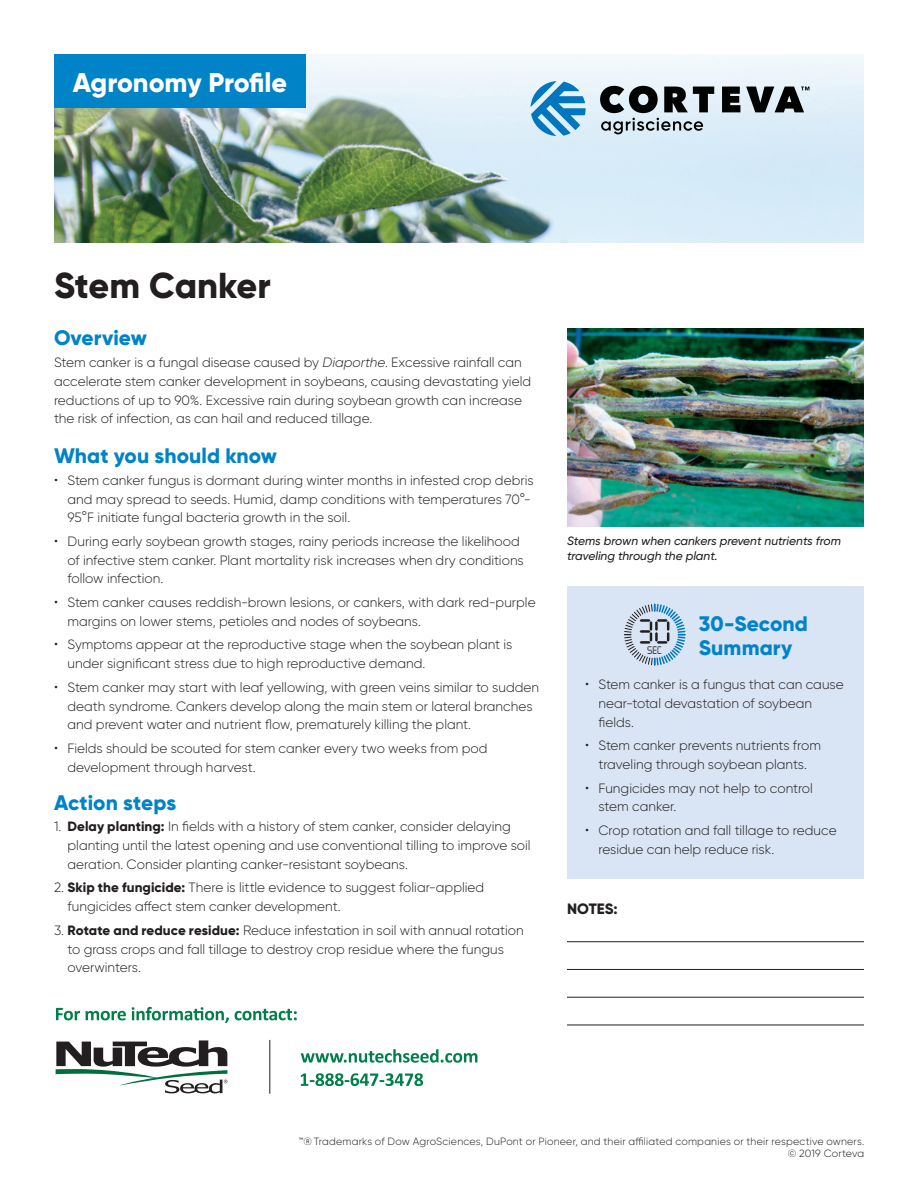
<style>
.page{position:relative;width:918px;height:1188px;background:#fff}
.page>*{position:absolute;margin:0;border:0;box-sizing:border-box;transform-origin:0 0}
.t1{font:800 36px "Gilroy";letter-spacing:-.005em;color:#231f20}
.t2{font:800 27px "Gilroy";letter-spacing:-.01em;color:#fff}
.t3{font:800 21px/24px "Gilroy";letter-spacing:.005em;color:#0183c7}
.t4{font:800 15px "Gilroy";color:#231f20}
.t5{font:300 13.5px/18.8px "Gilroy";color:#231f20}
.t6{font:italic 500 12px/15px "Gilroy";color:#231f20}
.t7{font:300 10.5px/12px "Gilroy";letter-spacing:.02em;color:#231f20;text-align:right}
.t8{font:9.6px "Digital ICG";color:#231f20}
.s1{font-style:italic}
.s2{font-size:14.25px}
.s3{font-weight:800}
</style>
<div class="page">
<hr style="left:567px;top:941px;width:297px;height:1px;background:#231f20">
<hr style="left:567px;top:969px;width:297px;height:1px;background:#231f20">
<hr style="left:567px;top:997px;width:297px;height:1px;background:#231f20">
<hr style="left:567px;top:1025px;width:297px;height:1px;background:#231f20">
<div style="left:567px;top:586px;width:297px;height:292px;background:#d9e5f4"></div>
<svg style="left:624px;top:604px;width:62px;height:62px"></svg>
<img style="left:567px;top:328px;width:297px;height:198px">
<svg style="left:301px;top:1049px;width:176px;height:14px"></svg>
<svg style="left:301px;top:1073px;width:122px;height:13px"></svg>
<svg style="left:56px;top:1007px;width:241px;height:16px"></svg>
<hr style="left:269px;top:1040px;width:1px;height:54px;background:#231f20">
<svg style="left:56px;top:1040px;width:171px;height:53px"></svg>
<img style="left:54px;top:54px;width:810px;height:189px">
<div style="left:54px;top:54px;width:252px;height:54px;background:#0183c7"></div>
<svg style="left:531px;top:81px;width:55px;height:55px;background:#70b2db"></svg>
<svg style="left:722px;top:87px;width:18px;height:25px"></svg>
<svg style="left:746px;top:87px;width:63px;height:25px;background:#676d71"></svg>
<svg style="left:600px;top:86px;width:114px;height:48px;background:#879096"></svg>
<h2 class="t2" style="left:73px;top:65px;width:216px">Agronomy Profile</h2>
<h1 class="t1" style="left:54px;top:263px;width:218px">Stem Canker</h1>
<h3 class="t3" style="left:54px;top:326px;width:94px">Overview</h3>
<p class="t5" style="left:54px;top:353px;width:479px">Stem canker is a fungal disease caused by <span class="s1">Diaporthe</span>. Excessive rainfall can accelerate stem canker development in soybeans, causing devastating yield reductions of up to 90%. Excessive rain during soybean growth can increase the risk of infection, as can hail and reduced tillage.</p>
<h3 class="t3" style="left:54px;top:444px;width:225px">What you should know</h3>
<p class="t5" style="left:68px;top:471px;width:468px;text-indent:-14px"><span class="s2">•</span> Stem canker fungus is dormant during winter months in infested crop debris and may spread to seeds. Humid, damp conditions with temperatures 70°-<br>95°F initiate fungal bacteria growth in the soil.</p>
<p class="t5" style="left:68px;top:532px;width:458px;text-indent:-14px"><span class="s2">•</span> During early soybean growth stages, rainy periods increase the likelihood of infective stem canker. Plant mortality risk increases when dry conditions follow infection.</p>
<p class="t5" style="left:68px;top:593px;width:470px;text-indent:-14px"><span class="s2">•</span> Stem canker causes reddish-brown lesions, or cankers, with dark red-purple margins on lower stems, petioles and nodes of soybeans.</p>
<p class="t5" style="left:68px;top:635px;width:447px;text-indent:-14px"><span class="s2">•</span> Symptoms appear at the reproductive stage when the soybean plant is under significant stress due to high reproductive demand.</p>
<p class="t5" style="left:68px;top:678px;width:473px;text-indent:-14px"><span class="s2">•</span> Stem canker may start with leaf yellowing, with green veins similar to sudden death syndrome. Cankers develop along the main stem or lateral branches and prevent water and nutrient flow, prematurely killing the plant.</p>
<p class="t5" style="left:68px;top:739px;width:421px;text-indent:-14px"><span class="s2">•</span> Fields should be scouted for stem canker every two weeks from pod development through harvest.</p>
<h3 class="t3" style="left:54px;top:790px;width:124px">Action steps</h3>
<p class="t5" style="left:68px;top:817px;width:465px;text-indent:-14px">1. <span class="s3">Delay planting:</span> In fields with a history of stem canker, consider delaying planting until the latest opening and use conventional tilling to improve soil aeration. Consider planting canker-resistant soybeans.</p>
<p class="t5" style="left:68px;top:878px;width:418px;text-indent:-13px">2. <span class="s3">Skip the fungicide:</span> There is little evidence to suggest foliar-applied fungicides affect stem canker development.</p>
<p class="t5" style="left:68px;top:921px;width:458px;text-indent:-14px">3. <span class="s3">Rotate and reduce residue:</span> Reduce infestation in soil with annual rotation to grass crops and fall tillage to destroy crop residue where the fungus overwinters.</p>
<p class="t6" style="left:567px;top:534px;width:275px">Stems brown when cankers prevent nutrients from traveling through the plant.</p>
<p class="t8" style="left:647px;top:644px;width:17px">SEC</p>
<h3 class="t3" style="left:699px;top:612px;width:111px">30-Second<br>Summary</h3>
<p class="t5" style="left:598px;top:675px;width:247px;text-indent:-14px"><span class="s2">•</span> Stem canker is a fungus that can cause near-total devastation of soybean fields.</p>
<p class="t5" style="left:585px;top:736px;width:237px;text-align:center"><span class="s2">•</span> Stem canker prevents nutrients from traveling through soybean plants.</p>
<p class="t5" style="left:598px;top:778px;width:216px;text-indent:-14px"><span class="s2">•</span> Fungicides may not help to control stem canker.</p>
<p class="t5" style="left:598px;top:821px;width:240px;text-indent:-14px"><span class="s2">•</span> Crop rotation and fall tillage to reduce residue can help reduce risk.</p>
<p class="t4" style="left:567px;top:900px;width:52px">NOTES:</p>
<p class="t7" style="left:298px;top:1135px;width:567px">™® Trademarks of Dow AgroSciences, DuPont or Pioneer, and their affiliated companies or their respective owners. © 2019 Corteva</p>
</div>
